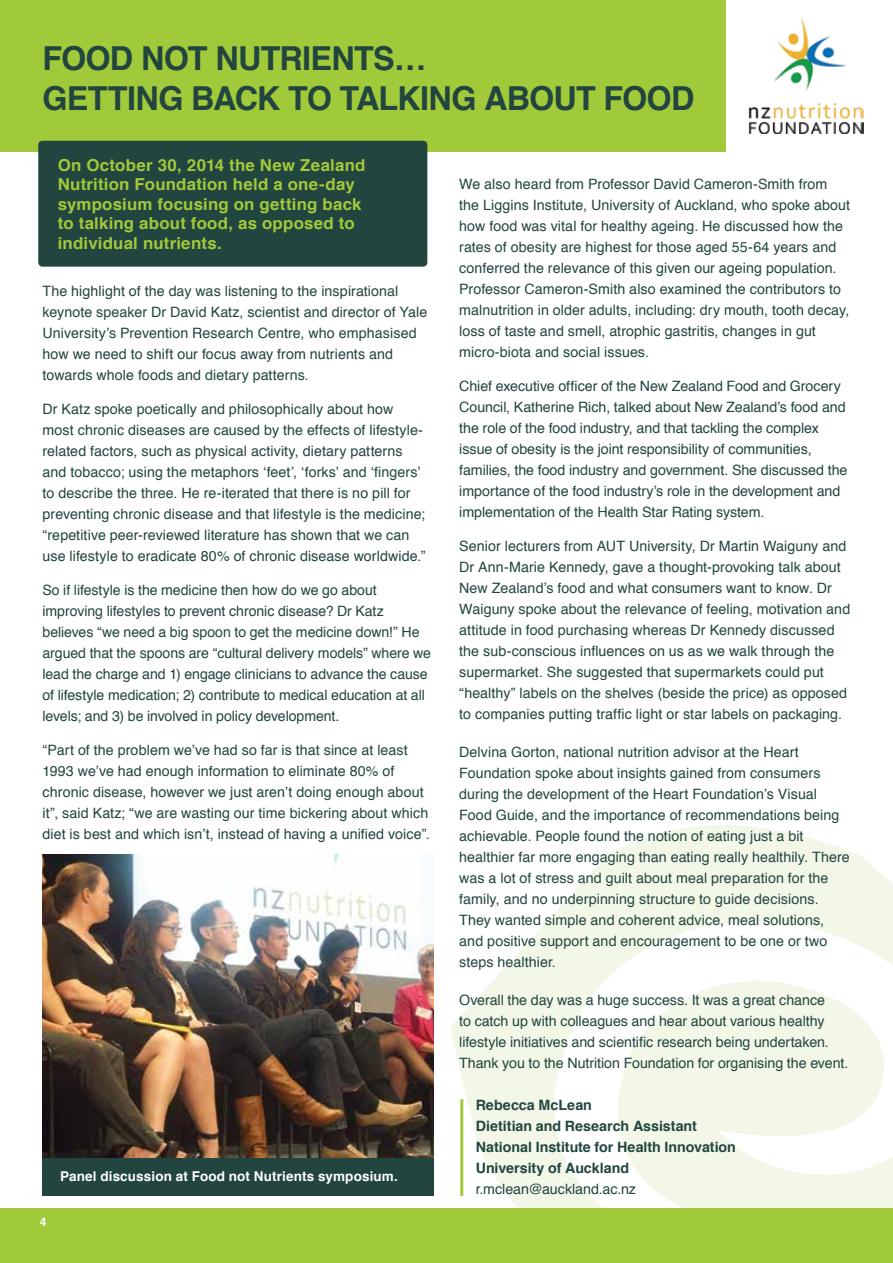
<style>
.page{position:relative;width:893px;height:1263px;background:#fff}
.page>*{position:absolute;margin:0;border:0;box-sizing:border-box;transform-origin:0 0}
.t1{font:700 33px/39.6px "Helvetica";letter-spacing:-.025em;color:#22453f}
.t2{font:700 16.5px/19.5px "Helvetica";letter-spacing:.015em;color:#a1ca3a}
.t3{font:14.25px/21px "Helvetica";letter-spacing:.005em;color:#22453f}
.t4{font:700 14.25px/21px "Helvetica";color:#22453f}
.t5{font:700 13.5px "Helvetica";letter-spacing:.01em;color:#fff}
.t6{font:700 12px "Helvetica";color:#fff}
</style>
<div class="page">
<svg style="left:450px;top:825px;width:443px;height:383px;fill:#f3f7e8"></svg>
<div style="left:0;top:1208px;width:893px;height:55px;background:#a1ca3a"></div>
<div style="left:0;top:0;width:725px;height:151px;background:#a1ca3a"></div>
<img style="left:748px;top:18px;width:115px;height:116px">
<img style="left:43px;top:854px;width:391px;height:304px">
<hr style="left:460px;top:1099px;width:3px;height:97px;background:#a1ca3a">
<div style="left:43px;top:1158px;width:391px;height:38px;background:#22453f"></div>
<div style="left:38px;top:141px;width:389px;height:126px;background:#22453f;border-radius:4px"></div>
<h1 class="t1" style="left:43px;top:39px;width:653px">FOOD NOT NUTRIENTS…<br>GETTING BACK TO TALKING ABOUT FOOD</h1>
<p class="t2" style="left:58px;top:155px;width:309px">On October 30, 2014 the New Zealand Nutrition Foundation held a one-day symposium focusing on getting back to talking about food, as opposed to individual nutrients.</p>
<p class="t3" style="left:43px;top:281px;width:386px">The highlight of the day was listening to the inspirational keynote speaker Dr David Katz, scientist and director of Yale University’s Prevention Research Centre, who emphasised how we need to shift our focus away from nutrients and towards whole foods and dietary patterns.</p>
<p class="t3" style="left:43px;top:399px;width:385px">Dr Katz spoke poetically and philosophically about how most chronic diseases are caused by the effects of lifestyle&shy;related factors, such as physical activity, dietary patterns and tobacco; using the metaphors ‘feet’, ‘forks’ and ‘fingers’ to describe the three. He re-iterated that there is no pill for preventing chronic disease and that lifestyle is the medicine; “repetitive peer-reviewed literature has shown that we can use lifestyle to eradicate 80% of chronic disease worldwide.”</p>
<p class="t3" style="left:43px;top:580px;width:390px">So if lifestyle is the medicine then how do we go about improving lifestyles to prevent chronic disease? Dr Katz believes “we need a big spoon to get the medicine down!” He argued that the spoons are “cultural delivery models” where we lead the charge and 1) engage clinicians to advance the cause of lifestyle medication; 2) contribute to medical education at all levels; and 3) be involved in policy development.</p>
<p class="t3" style="left:43px;top:739px;width:389px">“Part of the problem we’ve had so far is that since at least 1993 we’ve had enough information to eliminate 80% of chronic disease, however we just aren’t doing enough about it”, said Katz; “we are wasting our time bickering about which diet is best and which isn’t, instead of having a unified voice”.</p>
<p class="t6" style="left:40px;top:1212px;width:8px">4</p>
<p class="t5" style="left:60px;top:1165px;width:339px">Panel discussion at Food not Nutrients symposium.</p>
<p class="t3" style="left:459px;top:174px;width:392px">We also heard from Professor David Cameron-Smith from the Liggins Institute, University of Auckland, who spoke about how food was vital for healthy ageing. He discussed how the rates of obesity are highest for those aged 55-64 years and conferred the relevance of this given our ageing population.<br>Professor Cameron-Smith also examined the contributors to malnutrition in older adults, including: dry mouth, tooth decay, loss of taste and smell, atrophic gastritis, changes in gut micro-biota and social issues.</p>
<p class="t3" style="left:459px;top:376px;width:390px">Chief executive officer of the New Zealand Food and Grocery Council, Katherine Rich, talked about New Zealand’s food and the role of the food industry, and that tackling the complex issue of obesity is the joint responsibility of communities, families, the food industry and government. She discussed the importance of the food industry’s role in the development and implementation of the Health Star Rating system.</p>
<p class="t3" style="left:459px;top:536px;width:392px">Senior lecturers from AUT University, Dr Martin Waiguny and Dr Ann-Marie Kennedy, gave a thought-provoking talk about New Zealand’s food and what consumers want to know. Dr Waiguny spoke about the relevance of feeling, motivation and attitude in food purchasing whereas Dr Kennedy discussed the sub-conscious influences on us as we walk through the supermarket. She suggested that supermarkets could put “healthy” labels on the shelves (beside the price) as opposed to companies putting traffic light or star labels on packaging.</p>
<p class="t3" style="left:459px;top:742px;width:392px">Delvina Gorton, national nutrition advisor at the Heart Foundation spoke about insights gained from consumers during the development of the Heart Foundation’s Visual Food Guide, and the importance of recommendations being achievable. People found the notion of eating just a bit healthier far more engaging than eating really healthily. There was a lot of stress and guilt about meal preparation for the family, and no underpinning structure to guide decisions.<br>They wanted simple and coherent advice, meal solutions, and positive support and encouragement to be one or two steps healthier.</p>
<p class="t3" style="left:459px;top:990px;width:391px">Overall the day was a huge success. It was a great chance<br>to catch up with colleagues and hear about various healthy lifestyle initiatives and scientific research being undertaken.<br>Thank you to the Nutrition Foundation for organising the event.</p>
<p class="t4" style="left:476px;top:1095px;width:262px">Rebecca McLean<br>Dietitian and Research Assistant<br>National Institute for Health Innovation<br>University of Auckland</p>
<p class="t3" style="left:476px;top:1179px;width:162px">r.mclean@auckland.ac.nz</p>
</div>
